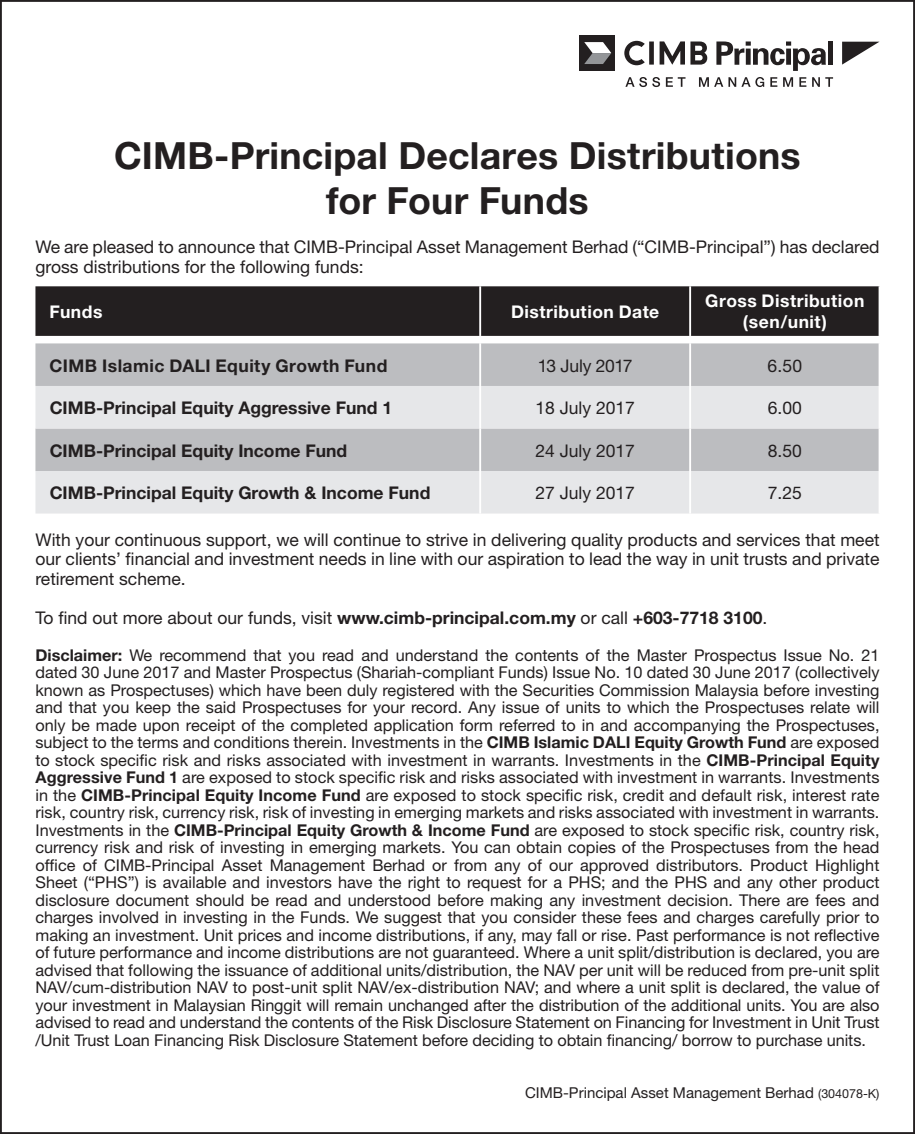
<style>
.page{position:relative;width:915px;height:1134px;background:#fff}
.page>*{position:absolute;margin:0;border:0;box-sizing:border-box;transform-origin:0 0}
.t1{font:700 37.5px/45px "Helvetica Neue";letter-spacing:.005em;color:#231f20;text-align:center}
.t2{font:17.5px/19.5px "Helvetica Neue";color:#231f20}
.t3{font:700 17.5px "Helvetica Neue";color:#231f20}
.t4{font:700 17.5px/21px "Helvetica Neue";letter-spacing:.03em;color:#fff;text-align:center}
.t5{font:700 17.5px "Helvetica Neue";letter-spacing:.025em;color:#231f20}
.t6{font:16.25px/17.5px "Helvetica Neue";letter-spacing:-.005em;color:#231f20;text-align:justify}
.t7{font:15px "Helvetica Neue";color:#231f20}
.s1{font-weight:700}
.s2{font-size:12.5px}
</style>
<div class="page">
<div style="left:35px;top:286px;width:843px;height:50px;background:#231f20"></div>
<div style="left:35px;top:343px;width:843px;height:43px;background:#bcbdc0"></div>
<svg style="left:35px;top:386px;width:843px;height:127px;fill:#e6e7e9"></svg>
<hr style="left:479px;top:286px;width:2px;height:50px;background:#fff">
<hr style="left:689px;top:286px;width:1px;height:50px;background:#fff">
<hr style="left:479px;top:343px;width:2px;height:43px;background:#fff">
<hr style="left:689px;top:343px;width:1px;height:43px;background:#fff">
<hr style="left:479px;top:428px;width:2px;height:43px;background:#fff">
<hr style="left:689px;top:428px;width:1px;height:43px;background:#fff">
<hr style="left:479px;top:386px;width:2px;height:42px;background:#fff">
<hr style="left:689px;top:386px;width:1px;height:42px;background:#fff">
<hr style="left:479px;top:471px;width:2px;height:42px;background:#fff">
<hr style="left:689px;top:471px;width:1px;height:42px;background:#fff">
<svg style="left:842px;top:42px;width:37px;height:23px"></svg>
<svg style="left:716px;top:41px;width:109px;height:30px"></svg>
<div style="left:827px;top:41px;width:5px;height:24px;background:#231f20"></div>
<div style="left:579px;top:35px;width:35px;height:36px;background:#231f20"></div>
<svg style="left:584px;top:42px;width:27px;height:22px"></svg>
<svg style="left:624px;top:41px;width:83px;height:24px"></svg>
<svg style="left:625px;top:77px;width:21px;height:10px"></svg>
<svg style="left:652px;top:77px;width:33px;height:10px"></svg>
<svg style="left:699px;top:77px;width:65px;height:10px"></svg>
<svg style="left:770px;top:77px;width:22px;height:10px"></svg>
<svg style="left:799px;top:77px;width:20px;height:10px"></svg>
<svg style="left:825px;top:77px;width:7px;height:10px"></svg>
<h1 class="t1" style="left:114px;top:133px;width:687px">CIMB-Principal Declares Distributions for Four Funds</h1>
<p class="t2" style="left:35px;top:237px;width:845px">We are pleased to announce that CIMB-Principal Asset Management Berhad (“CIMB-Principal”) has declared gross distributions for the following funds:</p>
<p class="t4" style="left:50px;top:301px;width:54px">Funds</p>
<p class="t4" style="left:511px;top:301px;width:150px">Distribution Date</p>
<p class="t4" style="left:705px;top:290px;width:161px">Gross Distribution (sen/unit)</p>
<p class="t5" style="left:50px;top:354px;width:339px">CIMB Islamic DALI Equity Growth Fund</p>
<p class="t2" style="left:537px;top:355px;width:96px">13 July 2017</p>
<p class="t2" style="left:767px;top:355px;width:36px">6.50</p>
<p class="t3" style="left:50px;top:397px;width:344px">CIMB-Principal Equity Aggressive Fund 1</p>
<p class="t2" style="left:535px;top:398px;width:101px">18 July 2017</p>
<p class="t2" style="left:767px;top:398px;width:36px">6.00</p>
<p class="t3" style="left:50px;top:439px;width:299px">CIMB-Principal Equity Income Fund</p>
<p class="t2" style="left:535px;top:440px;width:101px">24 July 2017</p>
<p class="t2" style="left:767px;top:440px;width:36px">8.50</p>
<p class="t3" style="left:50px;top:482px;width:382px">CIMB-Principal Equity Growth &amp; Income Fund</p>
<p class="t2" style="left:535px;top:483px;width:101px">27 July 2017</p>
<p class="t2" style="left:767px;top:483px;width:36px">7.25</p>
<p class="t2" style="left:35px;top:530px;width:845px;text-align:justify">With your continuous support, we will continue to strive in delivering quality products and services that meet our clients’ financial and investment needs in line with our aspiration to lead the way in unit trusts and private retirement scheme.</p>
<p class="t2" style="left:35px;top:608px;width:733px">To find out more about our funds, visit <span class="s1">www.cimb-principal.com.my</span> or call <span class="s1">+603-7718 3100</span>.</p>
<p class="t6" style="left:35px;top:646px;width:845px"><span class="s1">Disclaimer:</span> We recommend that you read and understand the contents of the Master Prospectus Issue No. 21 dated 30 June 2017 and Master Prospectus (Shariah-compliant Funds) Issue No. 10 dated 30 June 2017 (collectively known as Prospectuses) which have been duly registered with the Securities Commission Malaysia before investing and that you keep the said Prospectuses for your record. Any issue of units to which the Prospectuses relate will only be made upon receipt of the completed application form referred to in and accompanying the Prospectuses, subject to the terms and conditions therein. Investments in the <span class="s1">CIMB Islamic DALI Equity Growth Fund</span> are exposed to stock specific risk and risks associated with investment in warrants. Investments in the <span class="s1">CIMB-Principal Equity Aggressive Fund 1</span> are exposed to stock specific risk and risks associated with investment in warrants. Investments in the <span class="s1">CIMB-Principal Equity Income Fund</span> are exposed to stock specific risk, credit and default risk, interest rate risk, country risk, currency risk, risk of investing in emerging markets and risks associated with investment in warrants.<br>Investments in the <span class="s1">CIMB-Principal Equity Growth &amp; Income Fund</span> are exposed to stock specific risk, country risk, currency risk and risk of investing in emerging markets. You can obtain copies of the Prospectuses from the head office of CIMB-Principal Asset Management Berhad or from any of our approved distributors. Product Highlight Sheet (“PHS”) is available and investors have the right to request for a PHS; and the PHS and any other product disclosure document should be read and understood before making any investment decision. There are fees and charges involved in investing in the Funds. We suggest that you consider these fees and charges carefully prior to making an investment. Unit prices and income distributions, if any, may fall or rise. Past performance is not reflective of future performance and income distributions are not guaranteed. Where a unit split/distribution is declared, you are advised that following the issuance of additional units/distribution, the NAV per unit will be reduced from pre-unit split NAV/cum-distribution NAV to post-unit split NAV/ex-distribution NAV; and where a unit split is declared, the value of your investment in Malaysian Ringgit will remain unchanged after the distribution of the additional units. You are also advised to read and understand the contents of the Risk Disclosure Statement on Financing for Investment in Unit Trust /Unit Trust Loan Financing Risk Disclosure Statement before deciding to obtain financing/ borrow to purchase units.</p>
<p class="t7" style="left:525px;top:1084px;width:356px">CIMB-Principal Asset Management Berhad <span class="s2">(304078-K)</span></p>
</div>
